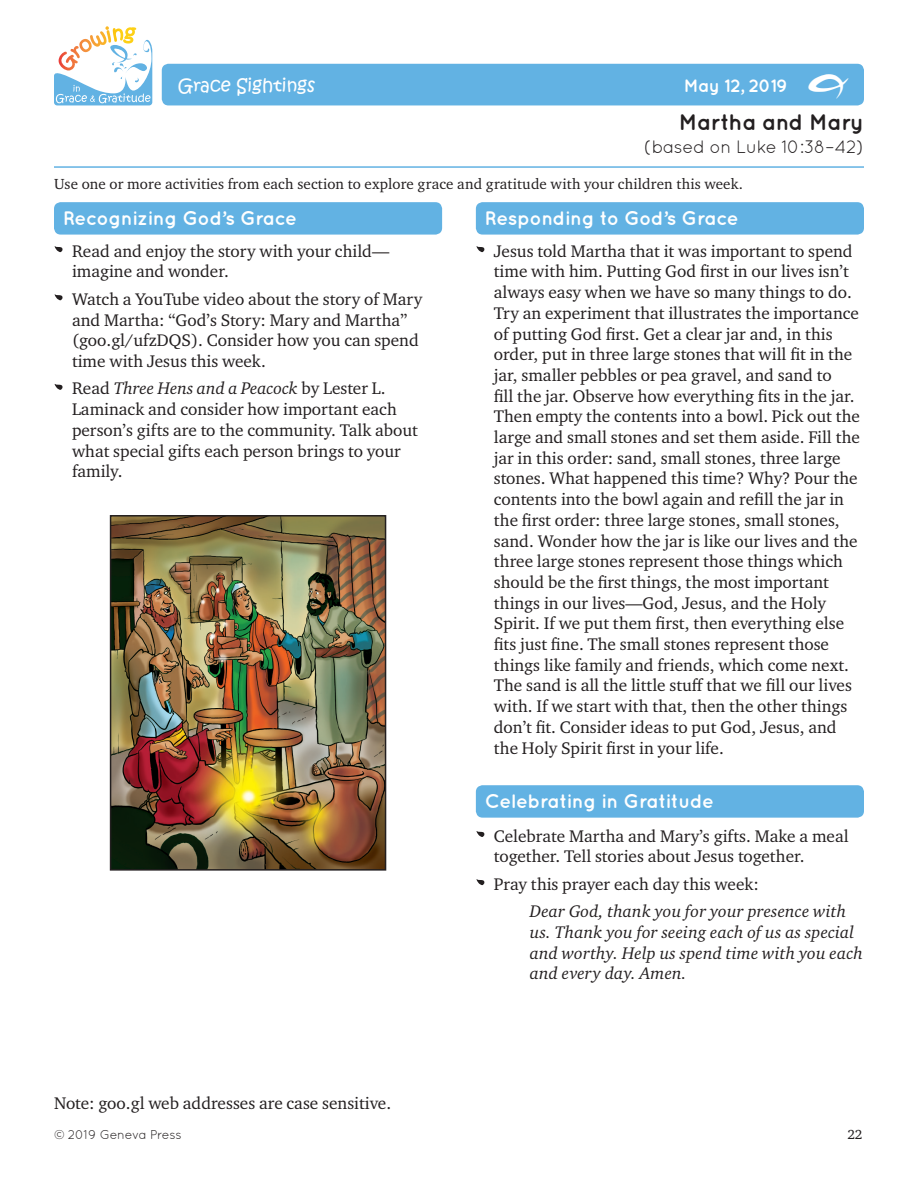
<style>
.page{position:relative;width:918px;height:1188px;background:#fff}
.page>*{position:absolute;margin:0;border:0;box-sizing:border-box;transform-origin:0 0}
.t1{font:60px "Growing Grace Gratitude";color:#231f20}
.t2{font:45px "Growing Grace Gratitude";color:#fff}
.t3{font:700 22.5px "Quicksand";letter-spacing:-.02em;color:#231f20}
.t4{font:700 19.5px "Quicksand";letter-spacing:-.02em;color:#fff}
.t5{font:18px "Quicksand";letter-spacing:-.02em;color:#231f20}
.t6{font:18px "Kristen Normal ITC Std";color:#fff}
.t7{font:700 18px "Quicksand";letter-spacing:-.03em;color:#fff}
.t8{font:17.25px/20.7px "Charter ITC Std";color:#231f20}
.t9{font:italic 17.25px/20.7px "Charter ITC Std";letter-spacing:.01em;color:#231f20}
.t10{font:15px "Charter ITC Std";letter-spacing:.01em;color:#231f20}
.t11{font:13.5px "Charter ITC Std";color:#231f20}
.t12{font:12.75px "Quicksand";letter-spacing:-.02em;color:#231f20}
.s1{font-style:italic}
</style>
<div class="page">
<svg style="left:54px;top:26px;width:98px;height:79px"></svg>
<hr style="left:54px;top:166px;width:810px;height:2px;background:#62b2e3">
<div style="left:54px;top:202px;width:388px;height:33px;background:#62b2e3;border-radius:7px"></div>
<img style="left:113px;top:518px;width:270px;height:350px">
<div style="left:110px;top:515px;width:276px;height:356px;border:2px solid #231f20"></div>
<div style="left:476px;top:202px;width:388px;height:33px;background:#62b2e3;border-radius:7px"></div>
<div style="left:476px;top:785px;width:388px;height:33px;background:#62b2e3;border-radius:7px"></div>
<div style="left:162px;top:64px;width:702px;height:41px;background:#62b2e3;border-radius:7px"></div>
<p class="t6" style="left:178px;top:74px;width:139px">Grace Sightings</p>
<p class="t7" style="left:684px;top:75px;width:106px">May 12, 2019</p>
<h2 class="t2" style="left:808px;top:67px;width:42px">E</h2>
<h3 class="t3" style="left:679px;top:109px;width:187px">Martha and Mary</h3>
<p class="t5" style="left:644px;top:137px;width:221px">(based on Luke 10:38–42)</p>
<p class="t10" style="left:54px;top:174px;width:690px">Use one or more activities from each section to explore grace and gratitude with your children this week.</p>
<p class="t4" style="left:63px;top:206px;width:236px">Recognizing God’s Grace</p>
<h1 class="t1" style="left:54px;top:227px;width:11px">Z</h1>
<p class="t8" style="left:72px;top:240px;width:319px">Read and enjoy the story with your child— imagine and wonder.</p>
<h1 class="t1" style="left:54px;top:275px;width:11px">Z</h1>
<p class="t8" style="left:72px;top:288px;width:352px">Watch a YouTube video about the story of Mary and Martha: “God’s Story: Mary and Martha” (goo.gl/ufzDQS). Consider how you can spend time with Jesus this week.</p>
<h1 class="t1" style="left:54px;top:364px;width:11px">Z</h1>
<p class="t8" style="left:72px;top:378px;width:348px">Read <span class="s1">Three Hens and a Peacock</span> by Lester L.<br>Laminack and consider how important each person’s gifts are to the community. Talk about what special gifts each person brings to your family.</p>
<p class="t4" style="left:485px;top:206px;width:255px">Responding to God’s Grace</p>
<h1 class="t1" style="left:476px;top:227px;width:11px">Z</h1>
<p class="t8" style="left:494px;top:240px;width:368px">Jesus told Martha that it was important to spend time with him. Putting God first in our lives isn’t always easy when we have so many things to do.<br>Try an experiment that illustrates the importance of putting God first. Get a clear jar and, in this order, put in three large stones that will fit in the jar, smaller pebbles or pea gravel, and sand to<br>fill the jar. Observe how everything fits in the jar.<br>Then empty the contents into a bowl. Pick out the large and small stones and set them aside. Fill the jar in this order: sand, small stones, three large stones. What happened this time? Why? Pour the contents into the bowl again and refill the jar in the first order: three large stones, small stones, sand. Wonder how the jar is like our lives and the three large stones represent those things which should be the first things, the most important things in our lives—God, Jesus, and the Holy Spirit. If we put them first, then everything else fits just fine. The small stones represent those things like family and friends, which come next.<br>The sand is all the little stuff that we fill our lives with. If we start with that, then the other things don’t fit. Consider ideas to put God, Jesus, and the Holy Spirit first in your life.</p>
<p class="t4" style="left:485px;top:789px;width:231px">Celebrating in Gratitude</p>
<h1 class="t1" style="left:476px;top:812px;width:11px">Z</h1>
<p class="t8" style="left:494px;top:825px;width:356px">Celebrate Martha and Mary’s gifts. Make a meal together. Tell stories about Jesus together.</p>
<h1 class="t1" style="left:476px;top:860px;width:11px">Z</h1>
<p class="t8" style="left:494px;top:873px;width:267px">Pray this prayer each day this week:</p>
<p class="t9" style="left:530px;top:901px;width:334px">Dear God, thank you for your presence with us. Thank you for seeing each of us as special and worthy. Help us spend time with you each and every day. Amen.</p>
<p class="t8" style="left:54px;top:1092px;width:339px">Note: goo.gl web addresses are case sensitive.</p>
<p class="t12" style="left:54px;top:1128px;width:129px">© 2019 Geneva Press</p>
<p class="t11" style="left:847px;top:1126px;width:17px">22</p>
</div>
